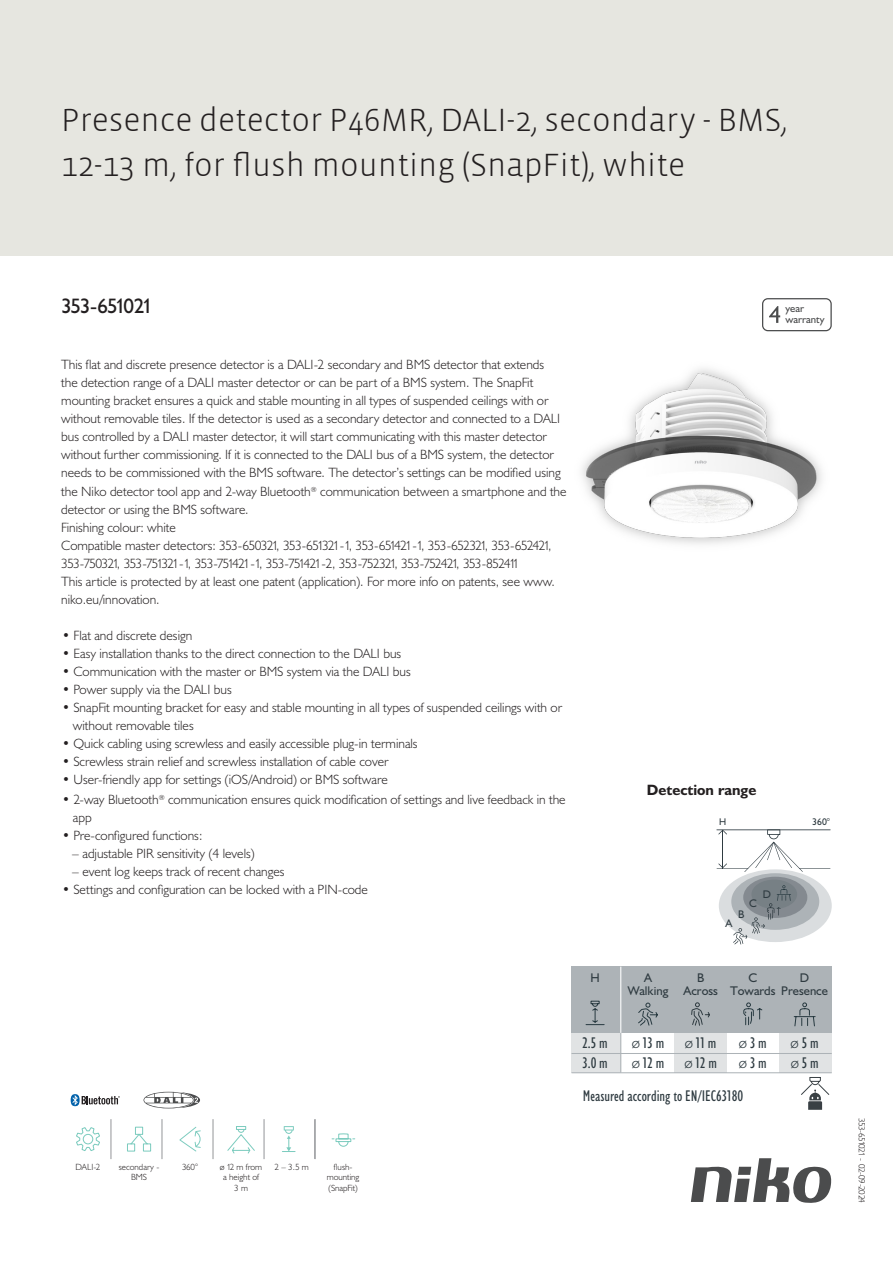
<style>
.page{position:relative;width:893px;height:1263px;background:#fff}
.page>*{position:absolute;margin:0;border:0;box-sizing:border-box;transform-origin:0 0}
.Title_datasheets{font:300 33px/45px "Vista Sans";color:#231f20}
.Article_number{font:21px "Humanist 521 BT";letter-spacing:-.07em;color:#231f20}
.t1{font:condensed 15.6px/20.7px "Humanist 521 BT";color:#2f3b41}
.Titles_parts{font:700 15px "Humanist 521 BT";color:#231f20}
.USPs{font:300 13.5px/18px "Humanist 521 BT";color:#231f20}
.USP_bullets{font:300 13.5px/18px "Humanist 521 BT";color:#231f20}
.t2{font:12.6px/13.6px "Humanist 521 BT";color:#2f3b41;text-align:center}
.t3{font:11.1px "Humanist 521 BT";color:#2f3b41}
.t4{font:10.8px/10.8px "Humanist 521 BT";color:#4b4c4d}
.t5{font:9.75px "Humanist 521 BT";color:#2f3b41}
.icontext{font:300 9px/10.8px "Humanist 521 BT";color:#231f20;text-align:center}
.Revision{font:300 9px "Humanist 521 BT";letter-spacing:-.06em;color:#231f20}
.s1{font-weight:300;font-stretch:normal}
</style>
<div class="page">
<svg style="left:691px;top:1158px;width:141px;height:45px"></svg>
<div style="left:0;top:0;width:893px;height:255px;background:#e6e6e0"></div>
<img style="left:582px;top:368px;width:240px;height:176px">
<svg style="left:76px;top:1127px;width:24px;height:24px"></svg>
<svg style="left:127px;top:1126px;width:25px;height:26px"></svg>
<svg style="left:179px;top:1126px;width:22px;height:26px"></svg>
<svg style="left:227px;top:1126px;width:28px;height:28px"></svg>
<svg style="left:331px;top:1133px;width:25px;height:14px"></svg>
<svg style="left:282px;top:1126px;width:14px;height:26px"></svg>
<hr style="left:314px;top:1119px;width:1px;height:40px;background:#939598">
<hr style="left:111px;top:1119px;width:1px;height:40px;background:#939598">
<hr style="left:162px;top:1119px;width:1px;height:40px;background:#939598">
<hr style="left:213px;top:1119px;width:1px;height:40px;background:#939598">
<hr style="left:264px;top:1119px;width:1px;height:40px;background:#939598">
<hr style="left:315px;top:1119px;width:1px;height:40px;background:#939598">
<svg style="left:71px;top:1094px;width:49px;height:12px"></svg>
<svg style="left:144px;top:1092px;width:56px;height:16px"></svg>
<svg style="left:762px;top:298px;width:70px;height:33px"></svg>
<div style="left:719px;top:869px;width:113px;height:73px;background:#dadddf;border-radius:50%"></div>
<div style="left:731px;top:873px;width:88px;height:57px;background:#adb3b7;border-radius:50%"></div>
<div style="left:743px;top:877px;width:64px;height:41px;background:#848a90;border-radius:50%"></div>
<div style="left:751px;top:880px;width:46px;height:29px;background:#778085;border-radius:50%"></div>
<hr style="left:716px;top:829px;width:115px;height:1px;background:#2f3b41">
<svg style="left:717px;top:829px;width:113px;height:43px"></svg>
<svg style="left:733px;top:885px;width:58px;height:59px"></svg>
<div style="left:571px;top:1033px;width:50px;height:40px;background:#e1e3e4"></div>
<div style="left:674px;top:1033px;width:53px;height:39px;background:#e1e3e4"></div>
<div style="left:779px;top:1033px;width:53px;height:39px;background:#e1e3e4"></div>
<hr style="left:571px;top:1053px;width:261px;height:1px;background:#adb3b7">
<hr style="left:571px;top:1072px;width:261px;height:1px;background:#adb3b7">
<div style="left:571px;top:966px;width:261px;height:67px;background:#adb3b7"></div>
<svg style="left:638px;top:1002px;width:20px;height:24px"></svg>
<svg style="left:743px;top:1002px;width:20px;height:24px"></svg>
<svg style="left:585px;top:1000px;width:20px;height:25px"></svg>
<hr style="left:620px;top:1030px;width:1px;height:42px;background:#adb3b7">
<svg style="left:793px;top:1002px;width:23px;height:25px"></svg>
<svg style="left:691px;top:1002px;width:19px;height:24px"></svg>
<hr style="left:620px;top:966px;width:1px;height:67px;background:#fff">
<svg style="left:801px;top:1077px;width:29px;height:33px"></svg>
<p class="Title_datasheets" style="left:61px;top:98px;width:728px">Presence detector P46MR, DALI-2, secondary - BMS,<br>12-13 m, for flush mounting (SnapFit), white</p>
<p class="Article_number" style="left:61px;top:293px;width:93px">353-651021</p>
<p class="USPs" style="left:61px;top:355px;width:501px">This flat and discrete presence detector is a DALI-2 secondary and BMS detector that extends the detection range of a DALI master detector or can be part of a BMS system. The SnapFit mounting bracket ensures a quick and stable mounting in all types of suspended ceilings with or without removable tiles. If the detector is used as a secondary detector and connected to a DALI bus controlled by a DALI master detector, it will start communicating with this master detector without further commissioning. If it is connected to the DALI bus of a BMS system, the detector needs to be commissioned with the BMS software. The detector’s settings can be modified using</p>
<p class="USPs" style="left:61px;top:482px;width:507px">the Niko detector tool app and 2-way Bluetooth<sup>®</sup> communication between a smartphone and the detector or using the BMS software.<br>Finishing colour: white<br>Compatible master detectors: 353-650321, 353-651321-1, 353-651421-1, 353-652321, 353-652421, 353-750321, 353-751321-1, 353-751421-1, 353-751421-2, 353-752321, 353-752421, 353-852411<br>This article is protected by at least one patent (application). For more info on patents, see www. niko.eu/innovation.</p>
<p class="USP_bullets" style="left:62px;top:626px;width:132px">• Flat and discrete design</p>
<p class="USP_bullets" style="left:62px;top:644px;width:341px">• Easy installation thanks to the direct connection to the DALI bus</p>
<p class="USP_bullets" style="left:62px;top:662px;width:350px">• Communication with the master or BMS system via the DALI bus</p>
<p class="USP_bullets" style="left:62px;top:680px;width:171px">• Power supply via the DALI bus</p>
<p class="USP_bullets" style="left:73px;top:698px;width:491px;text-indent:-11px">• SnapFit mounting bracket for easy and stable mounting in all types of suspended ceilings with or without removable tiles</p>
<p class="USP_bullets" style="left:62px;top:734px;width:357px">• Quick cabling using screwless and easily accessible plug-in terminals</p>
<p class="USP_bullets" style="left:62px;top:752px;width:328px">• Screwless strain relief and screwless installation of cable cover</p>
<p class="USP_bullets" style="left:62px;top:770px;width:327px">• User-friendly app for settings (iOS/Android) or BMS software</p>
<p class="USP_bullets" style="left:73px;top:790px;width:494px;text-indent:-11px">• 2-way Bluetooth<sup>®</sup> communication ensures quick modification of settings and live feedback in the app</p>
<p class="USP_bullets" style="left:62px;top:826px;width:142px">• Pre-configured functions:</p>
<p class="USP_bullets" style="left:72px;top:844px;width:184px">– adjustable PIR sensitivity (4 levels)</p>
<p class="USP_bullets" style="left:72px;top:862px;width:214px">– event log keeps track of recent changes</p>
<p class="USP_bullets" style="left:62px;top:880px;width:307px">• Settings and configuration can be locked with a PIN-code</p>
<p class="t4" style="left:785px;top:303px;width:41px">year warranty</p>
<p class="Titles_parts" style="left:647px;top:781px;width:111px">Detection range</p>
<p class="t5" style="left:719px;top:816px;width:9px">H</p>
<p class="t3" style="left:763px;top:887px;width:10px">D</p>
<p class="t3" style="left:749px;top:896px;width:9px">C</p>
<p class="t3" style="left:738px;top:907px;width:8px">B</p>
<p class="t3" style="left:726px;top:917px;width:8px">A</p>
<p class="t5" style="left:812px;top:816px;width:19px">360°</p>
<p class="t2" style="left:730px;top:970px;width:47px">C<br>Towards</p>
<p class="t2" style="left:590px;top:970px;width:11px">H</p>
<p class="t2" style="left:781px;top:970px;width:48px">D<br>Presence</p>
<p class="t2" style="left:628px;top:970px;width:42px">A<br>Walking</p>
<p class="t1" style="left:632px;top:1032px;width:34px"><span class="s1">ø</span> 13 m <span class="s1">ø</span> 12 m</p>
<p class="t2" style="left:683px;top:970px;width:36px">B<br>Across</p>
<p class="t1" style="left:582px;top:1032px;width:27px">2.5 m<br>3.0 m</p>
<p class="t1" style="left:685px;top:1032px;width:33px"><span class="s1">ø</span> 11 m</p>
<p class="t1" style="left:739px;top:1032px;width:29px"><span class="s1">ø</span> 3 m</p>
<p class="t1" style="left:791px;top:1032px;width:30px"><span class="s1">ø</span> 5 m</p>
<p class="t1" style="left:684px;top:1053px;width:34px"><span class="s1">ø</span> 12 m</p>
<p class="t1" style="left:739px;top:1053px;width:29px"><span class="s1">ø</span> 3 m</p>
<p class="t1" style="left:791px;top:1053px;width:30px"><span class="s1">ø</span> 5 m</p>
<p class="t1" style="left:583px;top:1086px;width:162px">Measured according to EN/IEC63180</p>
<p class="icontext" style="left:76px;top:1161px;width:26px">DALI-2</p>
<p class="icontext" style="left:182px;top:1161px;width:17px">360°</p>
<p class="icontext" style="left:220px;top:1161px;width:44px">ø 12 m from a height of<br>3 m</p>
<p class="icontext" style="left:327px;top:1161px;width:34px">flush&shy;mounting (SnapFit)</p>
<p class="icontext" style="left:275px;top:1161px;width:36px">2 – 3.5 m</p>
<p class="icontext" style="left:119px;top:1161px;width:42px">secondary -<br>BMS</p>
<p class="Revision" style="left:868px;top:1118px;width:87px;rotate:90deg">353-651021 - 02-09-2024</p>
</div>
